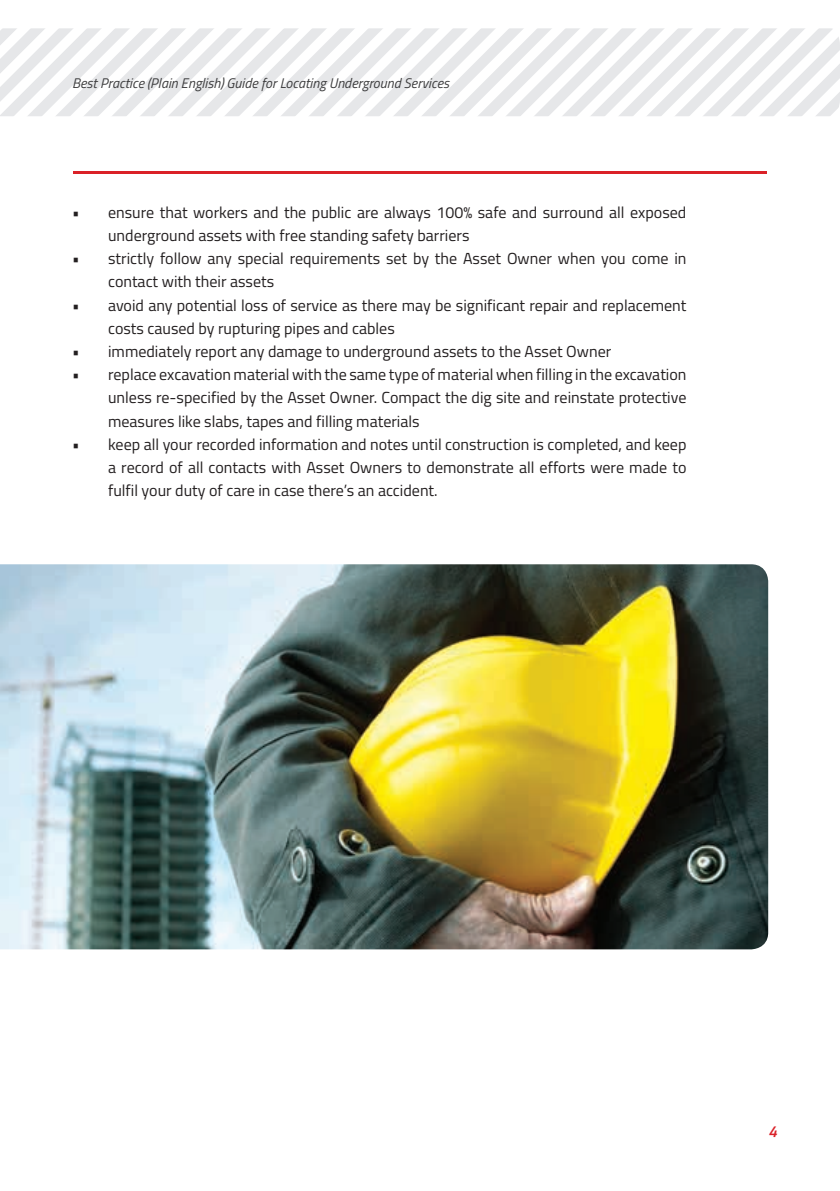
<style>
.page{position:relative;width:840px;height:1191px;background:#fff}
.page>*{position:absolute;margin:0;border:0;box-sizing:border-box;transform-origin:0 0}
.t1{font:16px/23.2px "Titillium Web";color:#231f20}
.t2{font:italic 600 16px "Titillium Web";color:#da2128}
.t3{font:italic 14px "Titillium Web";color:#3e3e3f}
</style>
<div class="page">
<svg style="left:0;top:28px;width:839px;height:88px;fill:#ecedee"></svg>
<hr style="left:73px;top:171px;width:693px;height:2px;background:#da2128">
<img style="left:0;top:564px;width:767px;height:385px">
<p class="t3" style="left:72px;top:73px;width:378px">Best Practice (Plain English) Guide for Locating Underground Services</p>
<p class="t1" style="left:108px;top:200px;width:579px;text-indent:-36px">• ensure that workers and the public are always 100% safe and surround all exposed underground assets with free standing safety barriers</p>
<p class="t1" style="left:108px;top:246px;width:579px;text-indent:-36px">• strictly follow any special requirements set by the Asset Owner when you come in contact with their assets</p>
<p class="t1" style="left:108px;top:293px;width:579px;text-indent:-36px">• avoid any potential loss of service as there may be significant repair and replacement costs caused by rupturing pipes and cables</p>
<p class="t1" style="left:72px;top:339px;width:540px">• immediately report any damage to underground assets to the Asset Owner</p>
<p class="t1" style="left:108px;top:362px;width:579px;text-align:justify;text-indent:-36px">• replace excavation material with the same type of material when filling in the excavation unless re-specified by the Asset Owner. Compact the dig site and reinstate protective measures like slabs, tapes and filling materials</p>
<p class="t1" style="left:108px;top:432px;width:579px;text-align:justify;text-indent:-36px">• keep all your recorded information and notes until construction is completed, and keep a record of all contacts with Asset Owners to demonstrate all efforts were made to fulfil your duty of care in case there’s an accident.</p>
<p class="t2" style="left:767px;top:1119px;width:10px">4</p>
</div>
